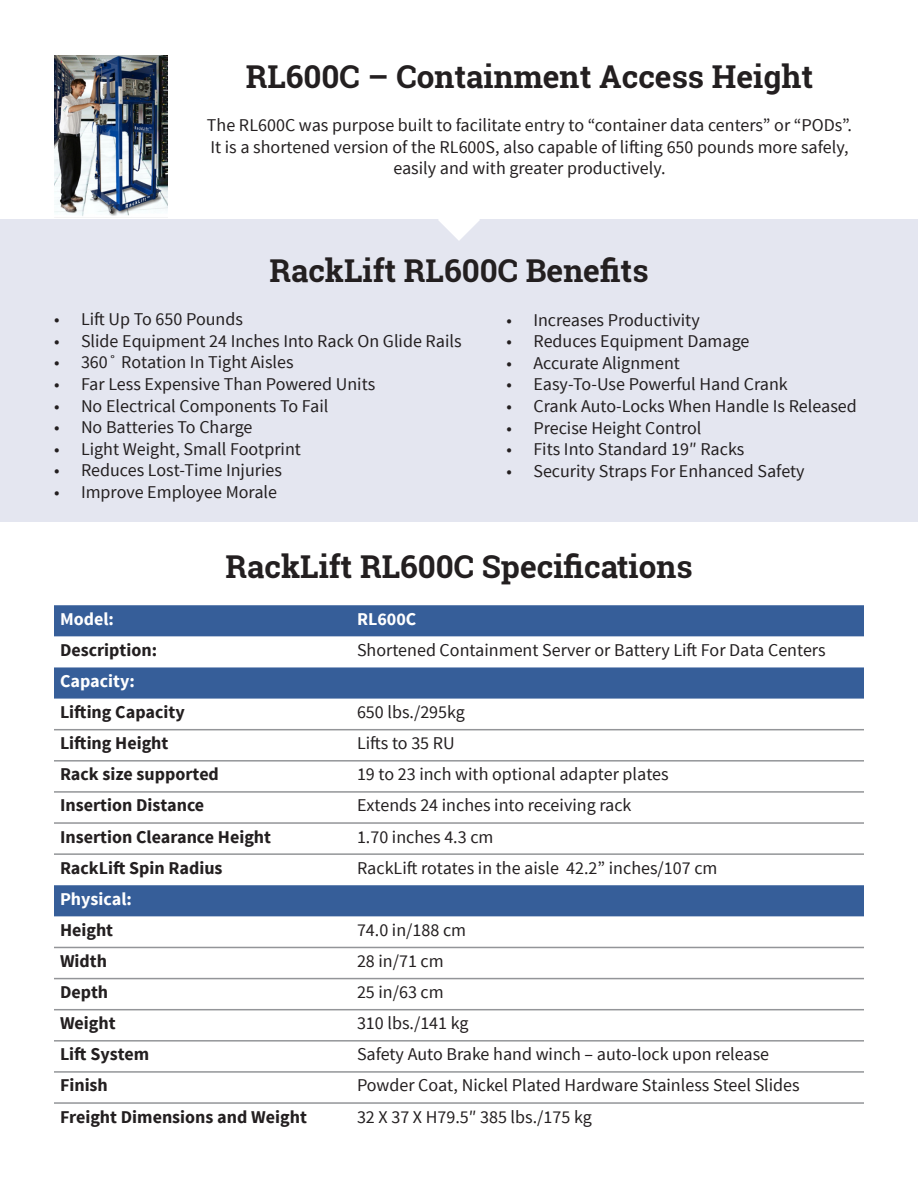
<style>
.page{position:relative;width:918px;height:1188px;background:#fff}
.page>*{position:absolute;margin:0;border:0;box-sizing:border-box;transform-origin:0 0}
.t1{font:700 31.5px "Roboto Slab";color:#231f20}
.t2{font:18px/21.6px "Source Sans Pro";color:#231f20;text-align:center}
.t3{font:700 18px "Source Sans Pro";color:#231f20}
.t4{font:700 18px "Source Sans Pro";color:#fff}
</style>
<div class="page">
<div style="left:0;top:220px;width:918px;height:302px;background:#e4e6f0"></div>
<svg style="left:54px;top:605px;width:810px;height:94px;fill:#365e99"></svg>
<div style="left:54px;top:885px;width:810px;height:31px;background:#365e99"></div>
<hr style="left:54px;top:729px;width:297px;height:1px;background:#939598">
<hr style="left:351px;top:729px;width:513px;height:1px;background:#939598">
<hr style="left:54px;top:760px;width:297px;height:2px;background:#939598">
<hr style="left:351px;top:760px;width:513px;height:2px;background:#939598">
<hr style="left:54px;top:791px;width:297px;height:2px;background:#939598">
<hr style="left:351px;top:791px;width:513px;height:2px;background:#939598">
<hr style="left:54px;top:822px;width:297px;height:2px;background:#939598">
<hr style="left:351px;top:822px;width:513px;height:2px;background:#939598">
<hr style="left:54px;top:853px;width:297px;height:2px;background:#939598">
<hr style="left:351px;top:853px;width:513px;height:2px;background:#939598">
<hr style="left:54px;top:947px;width:297px;height:1px;background:#939598">
<hr style="left:351px;top:947px;width:513px;height:1px;background:#939598">
<hr style="left:54px;top:978px;width:297px;height:1px;background:#939598">
<hr style="left:351px;top:978px;width:513px;height:1px;background:#939598">
<hr style="left:54px;top:1009px;width:297px;height:1px;background:#939598">
<hr style="left:351px;top:1009px;width:513px;height:1px;background:#939598">
<hr style="left:54px;top:1040px;width:297px;height:2px;background:#939598">
<hr style="left:351px;top:1040px;width:513px;height:2px;background:#939598">
<hr style="left:54px;top:1071px;width:297px;height:2px;background:#939598">
<hr style="left:351px;top:1071px;width:513px;height:2px;background:#939598">
<hr style="left:54px;top:1102px;width:297px;height:2px;background:#939598">
<hr style="left:351px;top:1102px;width:513px;height:2px;background:#939598">
<svg style="left:438px;top:219px;width:42px;height:22px"></svg>
<img style="left:54px;top:55px;width:113px;height:161px">
<p class="t1" style="left:246px;top:55px;width:569px">RL600C – Containment Access Height</p>
<p class="t2" style="left:207px;top:115px;width:647px">The RL600C was purpose built to facilitate entry to “container data centers” or “PODs”.</p>
<p class="t2" style="left:210px;top:136px;width:640px">It is a shortened version of the RL600S, also capable of lifting 650 pounds more safely, easily and with greater productively.</p>
<p class="t1" style="left:269px;top:249px;width:381px">RackLift RL600C Benefits</p>
<p class="t2" style="left:54px;top:309px;width:190px">• Lift Up To 650 Pounds</p>
<p class="t2" style="left:54px;top:330px;width:409px">• Slide Equipment 24 Inches Into Rack On Glide Rails</p>
<p class="t2" style="left:54px;top:352px;width:241px">• 360˚ Rotation In Tight Aisles</p>
<p class="t2" style="left:54px;top:374px;width:323px">• Far Less Expensive Than Powered Units</p>
<p class="t2" style="left:54px;top:395px;width:276px">• No Electrical Components To Fail</p>
<p class="t2" style="left:54px;top:417px;width:200px">• No Batteries To Charge</p>
<p class="t2" style="left:54px;top:438px;width:248px">• Light Weight, Small Footprint</p>
<p class="t2" style="left:54px;top:460px;width:230px">• Reduces Lost-Time Injuries</p>
<p class="t2" style="left:54px;top:482px;width:225px">• Improve Employee Morale</p>
<p class="t2" style="left:506px;top:309px;width:195px">• Increases Productivity</p>
<p class="t2" style="left:506px;top:331px;width:245px">• Reduces Equipment Damage</p>
<p class="t2" style="left:506px;top:352px;width:175px">• Accurate Alignment</p>
<p class="t2" style="left:506px;top:374px;width:283px">• Easy-To-Use Powerful Hand Crank</p>
<p class="t2" style="left:506px;top:395px;width:352px">• Crank Auto-Locks When Handle Is Released</p>
<p class="t2" style="left:506px;top:417px;width:197px">• Precise Height Control</p>
<p class="t2" style="left:506px;top:439px;width:240px">• Fits Into Standard 19″ Racks</p>
<p class="t2" style="left:506px;top:460px;width:300px">• Security Straps For Enhanced Safety</p>
<p class="t1" style="left:225px;top:545px;width:469px">RackLift RL600C Specifications</p>
<p class="t4" style="left:60px;top:607px;width:55px">Model:</p>
<p class="t4" style="left:357px;top:607px;width:61px">RL600C</p>
<p class="t3" style="left:60px;top:638px;width:99px">Description:</p>
<p class="t2" style="left:357px;top:639px;width:470px">Shortened Containment Server or Battery Lift For Data Centers</p>
<p class="t4" style="left:60px;top:669px;width:76px">Capacity:</p>
<p class="t3" style="left:60px;top:701px;width:126px">Lifting Capacity</p>
<p class="t2" style="left:357px;top:702px;width:110px">650 lbs./295kg</p>
<p class="t3" style="left:60px;top:732px;width:110px">Lifting Height</p>
<p class="t2" style="left:357px;top:733px;width:99px">Lifts to 35 RU</p>
<p class="t3" style="left:60px;top:763px;width:160px">Rack size supported</p>
<p class="t2" style="left:357px;top:764px;width:313px">19 to 23 inch with optional adapter plates</p>
<p class="t3" style="left:60px;top:794px;width:146px">Insertion Distance</p>
<p class="t2" style="left:357px;top:795px;width:276px">Extends 24 inches into receiving rack</p>
<p class="t3" style="left:60px;top:825px;width:213px">Insertion Clearance Height</p>
<p class="t2" style="left:357px;top:826px;width:138px">1.70 inches 4.3 cm</p>
<p class="t3" style="left:60px;top:856px;width:164px">RackLift Spin Radius</p>
<p class="t2" style="left:357px;top:857px;width:362px">RackLift rotates in the aisle 42.2” inches/107 cm</p>
<p class="t4" style="left:60px;top:887px;width:73px">Physical:</p>
<p class="t3" style="left:60px;top:918px;width:55px">Height</p>
<p class="t2" style="left:357px;top:919px;width:111px">74.0 in/188 cm</p>
<p class="t3" style="left:60px;top:949px;width:49px">Width</p>
<p class="t2" style="left:357px;top:951px;width:88px">28 in/71 cm</p>
<p class="t3" style="left:60px;top:981px;width:50px">Depth</p>
<p class="t2" style="left:357px;top:982px;width:88px">25 in/63 cm</p>
<p class="t3" style="left:60px;top:1012px;width:57px">Weight</p>
<p class="t2" style="left:357px;top:1013px;width:113px">310 lbs./141 kg</p>
<p class="t3" style="left:60px;top:1043px;width:91px">Lift System</p>
<p class="t2" style="left:357px;top:1044px;width:414px">Safety Auto Brake hand winch – auto-lock upon release</p>
<p class="t3" style="left:60px;top:1074px;width:49px">Finish</p>
<p class="t2" style="left:357px;top:1075px;width:444px">Powder Coat, Nickel Plated Hardware Stainless Steel Slides</p>
<p class="t3" style="left:60px;top:1105px;width:248px">Freight Dimensions and Weight</p>
<p class="t2" style="left:357px;top:1106px;width:236px">32 X 37 X H79.5″ 385 lbs./175 kg</p>
</div>
